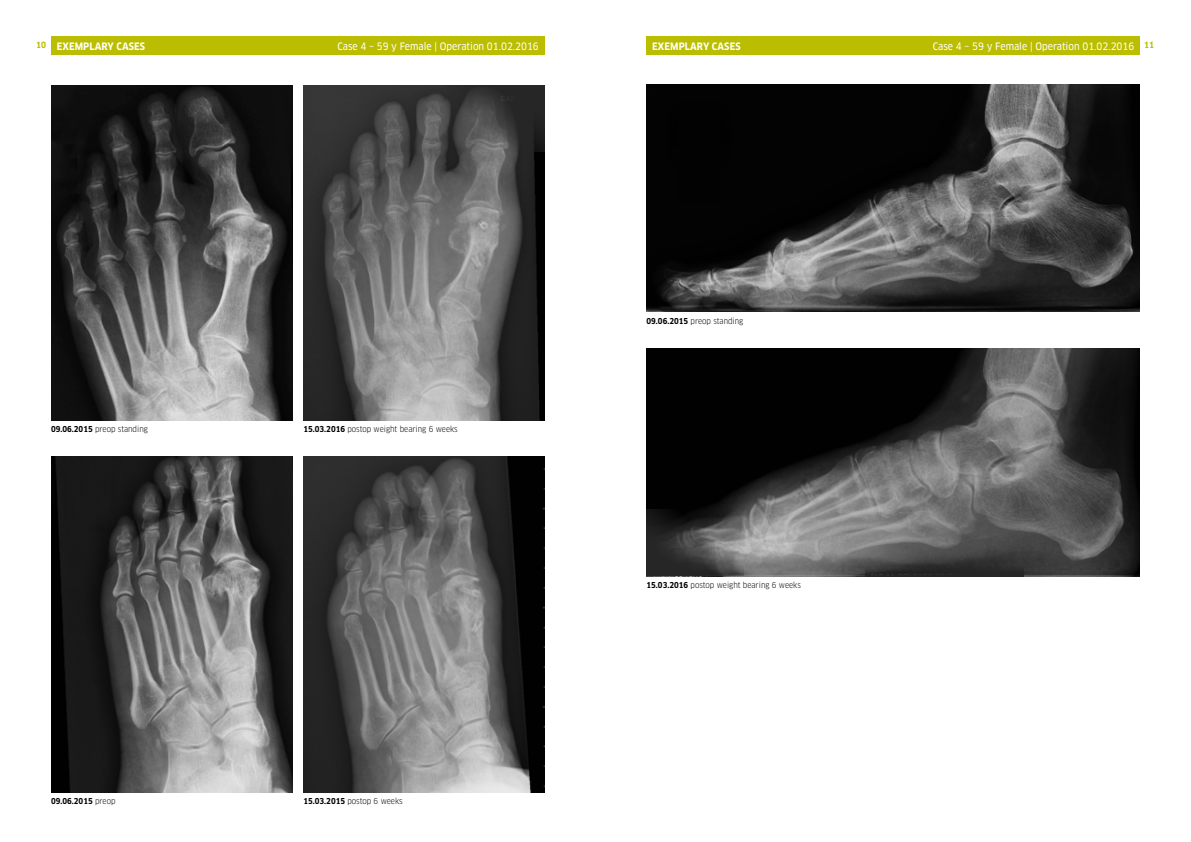
<style>
.page{position:relative;width:1191px;height:842px;background:#fff}
.page>*{position:absolute;margin:0;border:0;box-sizing:border-box;transform-origin:0 0}
.t1{font:10px "Clan Pro Narr News";color:#fff}
.t2{font:700 10px "Clan Pro Narr";letter-spacing:.01em;color:#fff}
.t3{font:700 8.5px "Clan Pro Narr";color:#bbbe00}
.t4{font:8px "Clan Pro Narr";color:#000}
.t5{font:700 8px "Clan Pro Narr";color:#000}
.s1{font-weight:700}
.s2{font-weight:400}
</style>
<div class="page">
<img style="left:51px;top:85px;width:241px;height:335px">
<img style="left:303px;top:85px;width:241px;height:335px">
<img style="left:51px;top:456px;width:241px;height:336px">
<img style="left:303px;top:456px;width:241px;height:336px">
<div style="left:51px;top:36px;width:493px;height:18px;background:#bbbe00"></div>
<img style="left:646px;top:84px;width:494px;height:228px">
<div style="left:646px;top:36px;width:494px;height:18px;background:#bbbe00"></div>
<img style="left:646px;top:348px;width:494px;height:229px">
<div style="left:677px;top:101px;width:42px;height:100px;background:#020202"></div>
<svg style="left:447px;top:85px;width:97px;height:66px;background:#3a3a3a"></svg>
<svg style="left:646px;top:510px;width:98px;height:66px;background:#3f3f3f"></svg>
<div style="left:865px;top:564px;width:158px;height:13px;background:#262626"></div>
<p class="t2" style="left:57px;top:40px;width:90px">EXEMPLARY CASES</p>
<p class="t1" style="left:337px;top:40px;width:203px">Case 4 – 59 y Female | Operation 01.02.2016</p>
<p class="t2" style="left:652px;top:40px;width:90px">EXEMPLARY CASES</p>
<p class="t1" style="left:932px;top:40px;width:203px">Case 4 – 59 y Female | Operation 01.02.2016</p>
<p class="t3" style="left:36px;top:40px;width:12px">10</p>
<p class="t3" style="left:1144px;top:40px;width:12px">11</p>
<p class="t4" style="left:51px;top:424px;width:98px"><span class="s1">09.06.2015</span> preop standing</p>
<p class="t5" style="left:51px;top:796px;width:66px">09.06.2015 <span class="s2">preop</span></p>
<p class="t4" style="left:303px;top:424px;width:156px"><span class="s1">15.03.2016</span> postop weight bearing 6 weeks</p>
<p class="t4" style="left:303px;top:796px;width:101px"><span class="s1">15.03.2015</span> postop 6 weeks</p>
<p class="t4" style="left:646px;top:316px;width:98px"><span class="s1">09.06.2015</span> preop standing</p>
<p class="t4" style="left:646px;top:580px;width:156px"><span class="s1">15.03.2016</span> postop weight bearing 6 weeks</p>
</div>
